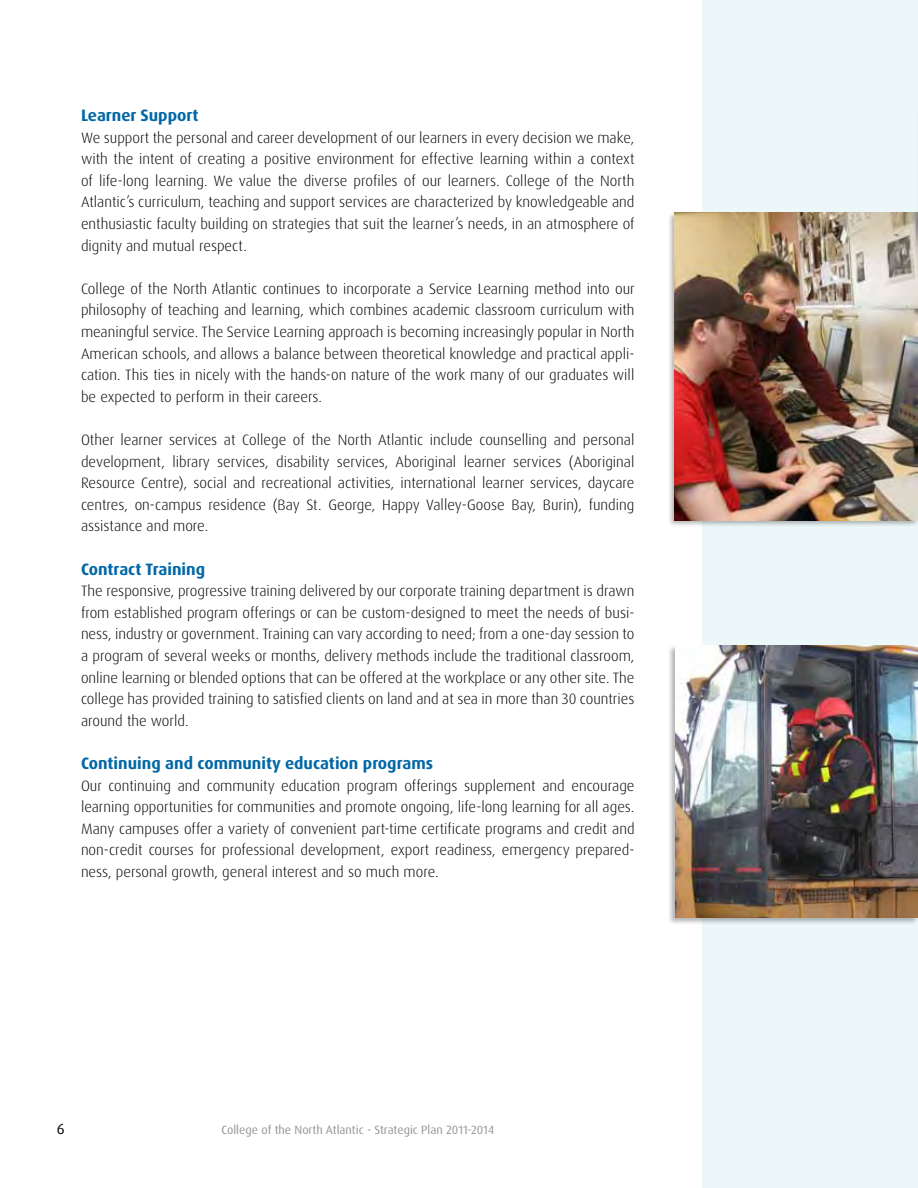
<style>
.page{position:relative;width:918px;height:1188px;background:#fff}
.page>*{position:absolute;margin:0;border:0;box-sizing:border-box;transform-origin:0 0}
.t1{font:700 16.5px "Dax Pro";color:#0067a6}
.t2{font:300 15px/21.6px "Dax Pro";color:#000;text-align:justify}
.t3{font:15px "Dax Pro";color:#000}
.t4{font:12px "Dax Pro";color:#939598}
</style>
<div class="page">
<div style="left:702px;top:0;width:216px;height:1188px;background:#ecf7f9"></div>
<div style="left:667px;top:644px;width:251px;height:281px;background:#000;opacity:.3"></div>
<img style="left:675px;top:646px;width:243px;height:271px">
<div style="left:667px;top:211px;width:251px;height:317px;background:#000;opacity:.3"></div>
<img style="left:675px;top:213px;width:243px;height:307px">
<p class="t1" style="left:81px;top:105px;width:119px">Learner Support</p>
<p class="t2" style="left:81px;top:127px;width:555px">We support the personal and career development of our learners in every decision we make, with the intent of creating a positive environment for effective learning within a context of life-long learning. We value the diverse profiles of our learners. College of the North Atlantic’s curriculum, teaching and support services are characterized by knowledgeable and enthusiastic faculty building on strategies that suit the learner’s needs, in an atmosphere of dignity and mutual respect.</p>
<p class="t2" style="left:81px;top:278px;width:555px">College of the North Atlantic continues to incorporate a Service Learning method into our philosophy of teaching and learning, which combines academic classroom curriculum with meaningful service. The Service Learning approach is becoming increasingly popular in North American schools, and allows a balance between theoretical knowledge and practical appli&shy;cation. This ties in nicely with the hands-on nature of the work many of our graduates will be expected to perform in their careers.</p>
<p class="t2" style="left:81px;top:429px;width:555px">Other learner services at College of the North Atlantic include counselling and personal development, library services, disability services, Aboriginal learner services (Aboriginal Resource Centre), social and recreational activities, international learner services, daycare centres, on-campus residence (Bay St. George, Happy Valley-Goose Bay, Burin), funding assistance and more.</p>
<p class="t1" style="left:81px;top:558px;width:126px">Contract Training</p>
<p class="t2" style="left:81px;top:580px;width:555px">The responsive, progressive training delivered by our corporate training department is drawn from established program offerings or can be custom-designed to meet the needs of busi&shy;ness, industry or government. Training can vary according to need; from a one-day session to a program of several weeks or months, delivery methods include the traditional classroom, online learning or blended options that can be offered at the workplace or any other site. The college has provided training to satisfied clients on land and at sea in more than 30 countries around the world.</p>
<p class="t1" style="left:81px;top:753px;width:354px">Continuing and community education programs</p>
<p class="t2" style="left:81px;top:775px;width:555px">Our continuing and community education program offerings supplement and encourage learning opportunities for communities and promote ongoing, life-long learning for all ages.<br>Many campuses offer a variety of convenient part-time certificate programs and credit and non-credit courses for professional development, export readiness, emergency prepared&shy;ness, personal growth, general interest and so much more.</p>
<p class="t3" style="left:57px;top:1119px;width:9px">6</p>
<p class="t4" style="left:221px;top:1122px;width:274px">College of the North Atlantic - Strategic Plan 2011-2014</p>
</div>
